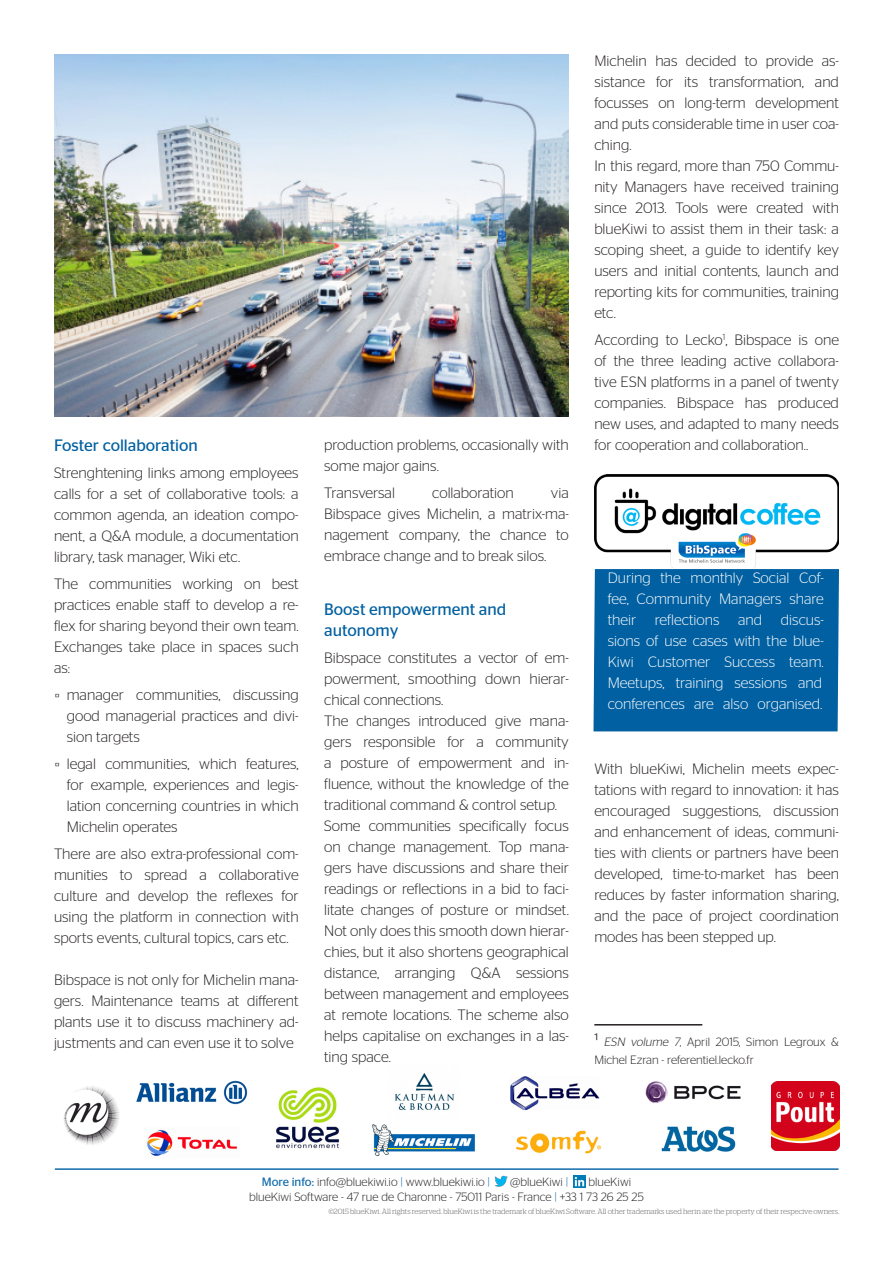
<style>
.page{position:relative;width:893px;height:1263px;background:#fff}
.page>*{position:absolute;margin:0;border:0;box-sizing:border-box;transform-origin:0 0}
.boidy{font:16.5px "Stag Sans";color:#0060a1}
.boidy-2{font:300 15px/21px "Stag Sans";color:#231f20;text-align:justify}
.boidy-3{font:300 15px/21px "Stag Sans";color:#fff;text-align:justify}
.t1{font:300 12px/18px "Stag Sans";color:#231f20}
.t2{font:300 7.5px "Stag";color:#6b6b6e}
.s1{font-family:"Calibri"}
.s2{font-size:18px}
.s3{font-style:italic}
.s4{font-weight:400;color:#106aaa}
.s5{color:#106aaa}
</style>
<div class="page">
<hr style="left:594px;top:1024px;width:108px;height:1px;background:#231f20">
<img style="left:54px;top:54px;width:515px;height:363px">
<div style="left:593px;top:569px;width:246px;height:163px;background:#0060a1"></div>
<img style="left:595px;top:474px;width:243px;height:93px">
<img style="left:771px;top:1081px;width:68px;height:69px">
<img style="left:147px;top:1130px;width:91px;height:26px">
<img style="left:510px;top:1076px;width:90px;height:35px">
<img style="left:661px;top:1126px;width:75px;height:26px">
<img style="left:136px;top:1080px;width:112px;height:25px">
<img style="left:645px;top:1081px;width:96px;height:22px">
<img style="left:516px;top:1130px;width:86px;height:24px">
<img style="left:276px;top:1087px;width:63px;height:62px">
<img style="left:372px;top:1124px;width:103px;height:32px">
<img style="left:394px;top:1073px;width:60px;height:37px">
<img style="left:63px;top:1086px;width:57px;height:59px">
<hr style="left:55px;top:1168px;width:783px;height:2px;background:#116aa9">
<img style="left:494px;top:1175px;width:14px;height:12px">
<svg style="left:573px;top:1175px;width:12px;height:12px"></svg>
<p class="boidy" style="left:54px;top:436px;width:145px">Foster collaboration</p>
<p class="boidy-2" style="left:54px;top:462px;width:246px">Strenghtening links among employees calls for a set of collaborative tools: a common agenda, an ideation compo&shy;nent, a Q&amp;A module, a documentation library, task manager, Wiki etc.</p>
<p class="boidy-2" style="left:54px;top:573px;width:246px">The communities working on best practices enable staff to develop a re&shy;flex for sharing beyond their own team.<br>Exchanges take place in spaces such as:</p>
<p class="boidy-2" style="left:67px;top:684px;width:233px;text-indent:-13px"><span class="s1">▫</span> manager communities, discussing good managerial practices and divi&shy;sion targets</p>
<p class="boidy-2" style="left:67px;top:753px;width:233px;text-indent:-13px"><span class="s1">▫</span> legal communities, which features, for example, experiences and legis&shy;lation concerning countries in which Michelin operates</p>
<p class="boidy-2" style="left:54px;top:843px;width:246px">There are also extra-professional com&shy;munities to spread a collaborative culture and develop the reflexes for using the platform in connection with sports events, cultural topics, cars etc.</p>
<p class="boidy-2" style="left:54px;top:969px;width:246px">Bibspace is not only for Michelin mana&shy;gers. Maintenance teams at different plants use it to discuss machinery ad&shy;justments and can even use it to solve</p>
<p class="boidy-2" style="left:324px;top:434px;width:246px">production problems, occasionally with some major gains.</p>
<p class="boidy-2" style="left:324px;top:482px;width:72px">Transversal</p>
<p class="boidy-2" style="left:432px;top:482px;width:83px">collaboration</p>
<p class="boidy-2" style="left:551px;top:482px;width:19px">via</p>
<p class="boidy-2" style="left:324px;top:503px;width:246px">Bibspace gives Michelin, a matrix-ma&shy;nagement company, the chance to embrace change and to break silos.</p>
<p class="boidy" style="left:324px;top:600px;width:184px">Boost empowerment and</p>
<p class="boidy" style="left:324px;top:621px;width:76px">autonomy</p>
<p class="boidy-2" style="left:324px;top:647px;width:246px">Bibspace constitutes a vector of em&shy;powerment, smoothing down hierar&shy;chical connections.</p>
<p class="boidy-2" style="left:324px;top:710px;width:246px">The changes introduced give mana&shy;gers responsible for a community a posture of empowerment and in&shy;fluence, without the knowledge of the traditional command &amp; control setup.</p>
<p class="boidy-2" style="left:324px;top:815px;width:246px">Some communities specifically focus on change management. Top mana&shy;gers have discussions and share their readings or reflections in a bid to faci&shy;litate changes of posture or mindset.<br>Not only does this smooth down hierar&shy;chies, but it also shortens geographical distance, arranging Q&amp;A sessions between management and employees at remote locations. The scheme also helps capitalise on exchanges in a las&shy;ting space.</p>
<p class="boidy-2" style="left:594px;top:50px;width:246px">Michelin has decided to provide as&shy;sistance for its transformation, and focusses on long-term development and puts considerable time in user coa&shy;ching.</p>
<p class="boidy-2" style="left:594px;top:155px;width:246px">In this regard, more than 750 Commu&shy;nity Managers have received training since 2013. Tools were created with blueKiwi to assist them in their task: a scoping sheet, a guide to identify key users and initial contents, launch and reporting kits for communities, training etc.</p>
<p class="boidy-2" style="left:594px;top:329px;width:246px">According to Lecko<sup>1</sup>, Bibspace is one of the three leading active collabora&shy;tive ESN platforms in a panel of twenty companies. Bibspace has produced new uses, and adapted to many needs for cooperation and collaboration..</p>
<p class="boidy-3" style="left:608px;top:567px;width:217px">During the monthly Social Cof&shy;fee, Community Managers share their reflections and discus&shy;sions of use cases with the blue-Kiwi Customer Success team.<br>Meetups, training sessions and conferences are also organised.</p>
<p class="boidy-2" style="left:594px;top:758px;width:246px">With blueKiwi, Michelin meets expec&shy;tations with regard to innovation: it has encouraged suggestions, discussion and enhancement of ideas, communi&shy;ties with clients or partners have been developed, time-to-market has been reduces by faster information sharing, and the pace of project coordination modes has been stepped up.</p>
<p class="t1" style="left:594px;top:1033px;width:246px"><span class="s2">1</span> <span class="s3">ESN volume 7</span>, April 2015, Simon Legroux &amp;<br>Michel Ezran - referentiel.lecko.fr</p>
<p class="t1" style="left:262px;top:1173px;width:230px"><span class="s4">More info:</span> info@bluekiwi.io <span class="s5">|</span> www.bluekiwi.io <span class="s5">|</span></p>
<p class="t1" style="left:510px;top:1173px;width:60px">@blueKiwi <span class="s5">|</span></p>
<p class="t1" style="left:589px;top:1173px;width:44px">blueKiwi</p>
<p class="t1" style="left:249px;top:1187px;width:396px">blueKiwi Software - 47 rue de Charonne - 75011 Paris - France <span class="s5">|</span> +33 1 73 26 25 25</p>
<p class="t2" style="left:328px;top:1207px;width:512px">©2015 blueKiwi. All rights reserved. blueKiwi is the trademark of blueKiwi Software. All other trademarks used herin are the property of their respecive owners.</p>
</div>
